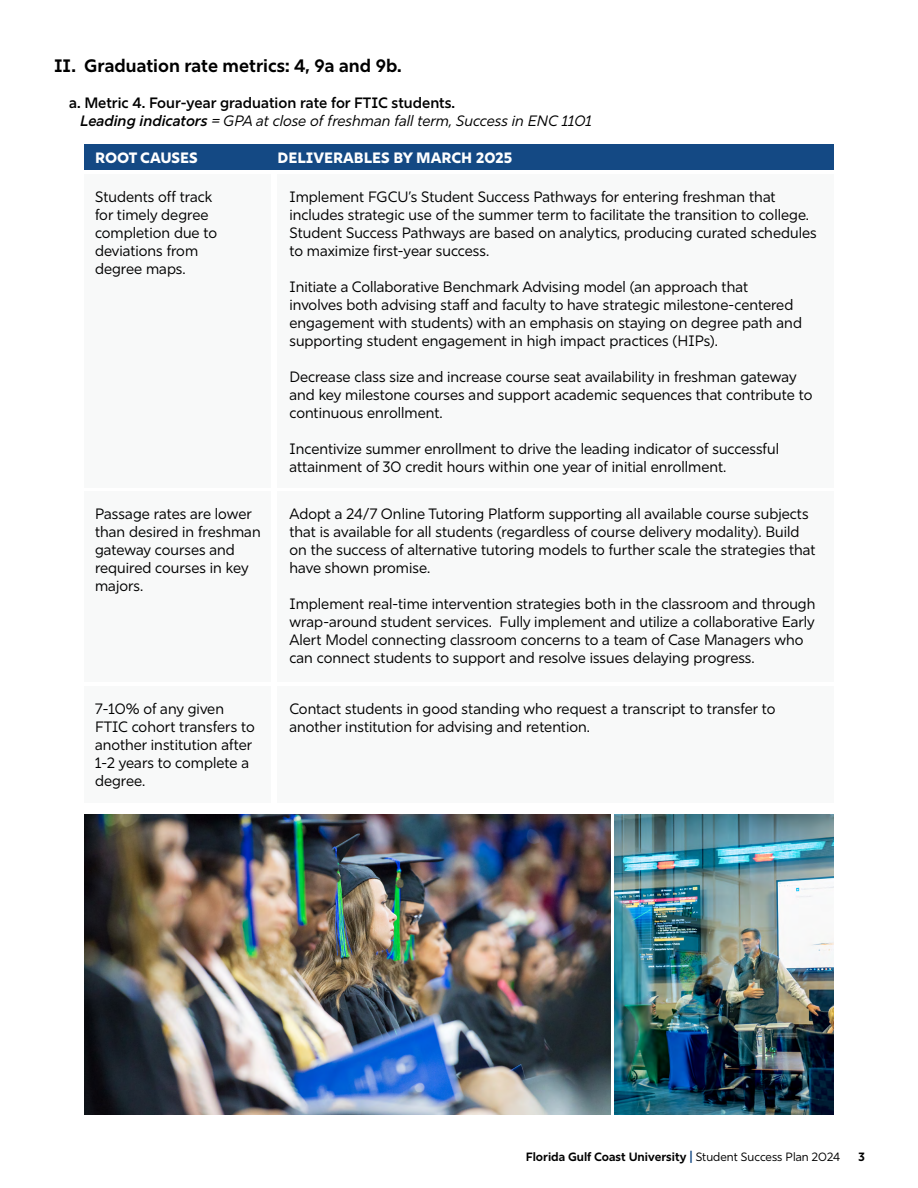
<style>
.page{position:relative;width:918px;height:1188px;background:#fff}
.page>*{position:absolute;margin:0;border:0;box-sizing:border-box;transform-origin:0 0}
.t1{font:700 18px "Rig Sans";color:#000}
.t2{font:15px/18px "Rig Sans";color:#000}
.t3{font:600 15px/18px "Rig Sans";color:#000}
.t4{font:800 15px "Rig Sans";color:#fff}
.t5{font:700 12px "Rig Sans";color:#000}
.s1{font-style:italic}
.s2{font-weight:400;font-style:italic}
.s3{color:#144984}
.s4{font-weight:400}
</style>
<div class="page">
<div style="left:84px;top:174px;width:187px;height:313px;background:#f8f9f9"></div>
<div style="left:84px;top:492px;width:187px;height:190px;background:#f8f9f9"></div>
<div style="left:84px;top:686px;width:187px;height:117px;background:#f8f9f9"></div>
<div style="left:278px;top:174px;width:556px;height:313px;background:#f8f9f9"></div>
<div style="left:278px;top:492px;width:556px;height:190px;background:#f8f9f9"></div>
<div style="left:278px;top:686px;width:556px;height:117px;background:#f8f9f9"></div>
<div style="left:84px;top:144px;width:750px;height:26px;background:#144984"></div>
<img style="left:84px;top:814px;width:526px;height:301px">
<img style="left:615px;top:814px;width:219px;height:301px">
<p class="t1" style="left:54px;top:54px;width:349px">II. Graduation rate metrics: 4, 9a and 9b.</p>
<p class="t3" style="left:80px;top:93px;width:513px;text-indent:-11px">a. Metric 4. Four-year graduation rate for FTIC students.<br><span class="s1">Leading indicators</span> <span class="s2">= GPA at close of freshman fall term, Success in ENC 1101</span></p>
<p class="t4" style="left:95px;top:148px;width:104px">ROOT CAUSES</p>
<p class="t4" style="left:278px;top:148px;width:236px">DELIVERABLES BY MARCH 2025</p>
<p class="t2" style="left:95px;top:188px;width:124px">Students off track for timely degree completion due to deviations from degree maps.</p>
<p class="t2" style="left:289px;top:188px;width:529px">Implement FGCU’s Student Success Pathways for entering freshman that includes strategic use of the summer term to facilitate the transition to college.<br>Student Success Pathways are based on analytics, producing curated schedules to maximize first-year success.</p>
<p class="t2" style="left:289px;top:278px;width:514px">Initiate a Collaborative Benchmark Advising model (an approach that involves both advising staff and faculty to have strategic milestone-centered engagement with students) with an emphasis on staying on degree path and supporting student engagement in high impact practices (HIPs).</p>
<p class="t2" style="left:289px;top:368px;width:524px">Decrease class size and increase course seat availability in freshman gateway and key milestone courses and support academic sequences that contribute to continuous enrollment.</p>
<p class="t2" style="left:289px;top:440px;width:491px">Incentivize summer enrollment to drive the leading indicator of successful attainment of 30 credit hours within one year of initial enrollment.</p>
<p class="t2" style="left:289px;top:505px;width:528px">Adopt a 24/7 Online Tutoring Platform supporting all available course subjects that is available for all students (regardless of course delivery modality). Build on the success of alternative tutoring models to further scale the strategies that have shown promise.</p>
<p class="t2" style="left:289px;top:595px;width:528px">Implement real-time intervention strategies both in the classroom and through wrap-around student services. Fully implement and utilize a collaborative Early Alert Model connecting classroom concerns to a team of Case Managers who can connect students to support and resolve issues delaying progress.</p>
<p class="t2" style="left:289px;top:700px;width:488px">Contact students in good standing who request a transcript to transfer to another institution for advising and retention.</p>
<p class="t2" style="left:95px;top:505px;width:167px">Passage rates are lower than desired in freshman gateway courses and required courses in key majors.</p>
<p class="t2" style="left:95px;top:700px;width:161px">7-10% of any given<br>FTIC cohort transfers to another institution after<br>1-2 years to complete a degree.</p>
<p class="t5" style="left:526px;top:1149px;width:316px">Florida Gulf Coast University <span class="s3">|</span> <span class="s4">Student Success Plan 2024</span></p>
<p class="t5" style="left:859px;top:1149px;width:8px">3</p>
</div>
